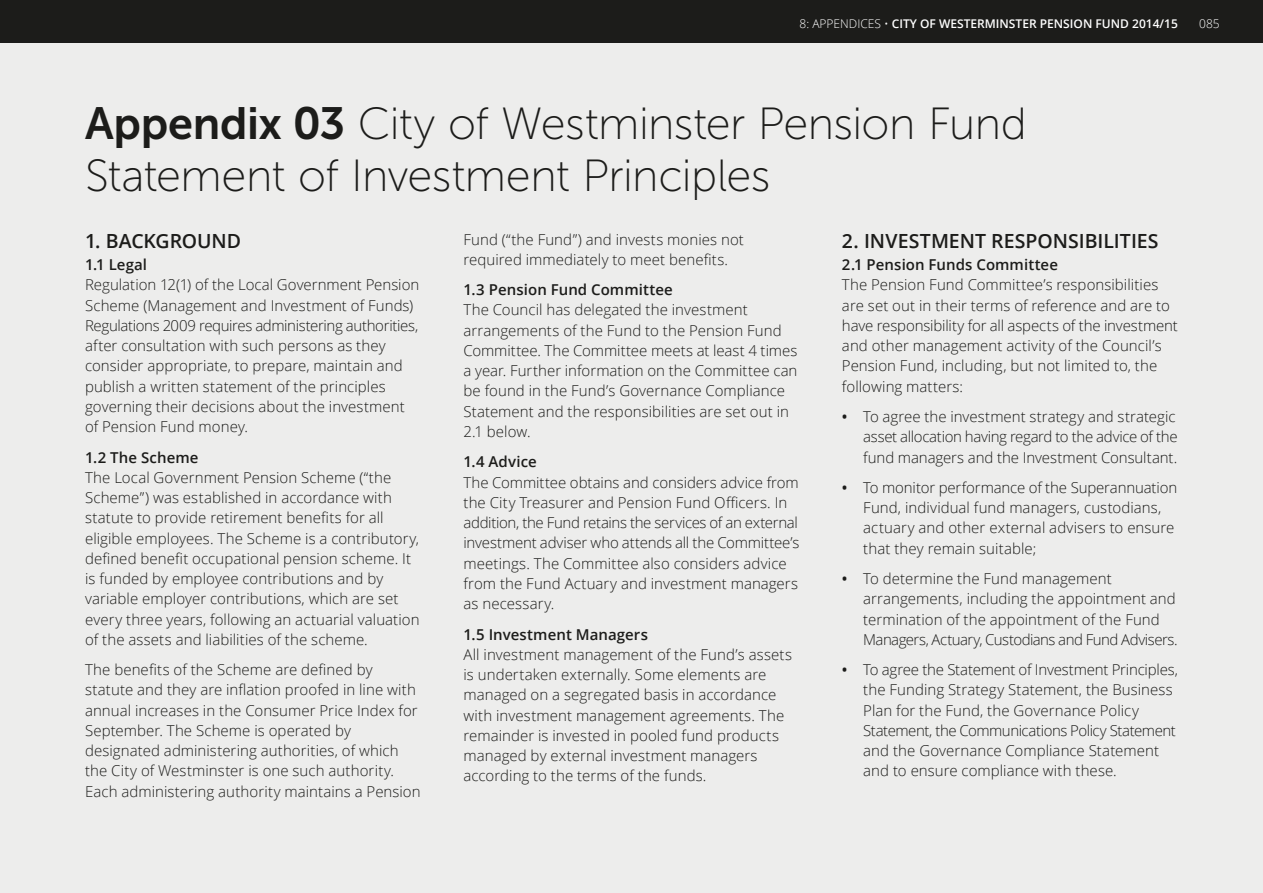
<style>
.page{position:relative;width:1263px;height:893px;background:#ededec}
.page>*{position:absolute;margin:0;border:0;box-sizing:border-box;transform-origin:0 0}
.WCC_AR2014_Header_NE{font:45px/52.5px "Museo Sans 100";letter-spacing:-.015em;color:#1c1c1a}
.WCC_AR2014_Subhead_0{font:600 19.5px "Open Sans";color:#1c1c1a}
.WCC_AR2014_General_T{font:300 15px/20.2px "Open Sans";letter-spacing:.005em;color:#1c1c1a}
.WCC_AR2014_Tabbed_Te{font:300 15px/20.2px "Open Sans";color:#1c1c1a}
.WCC_AR2014_Subhead_0-2{font:600 15px "Open Sans";letter-spacing:.005em;color:#1c1c1a}
.t1{font:600 12px "Open Sans";color:#fff}
.t2{font:300 12px "Open Sans";color:#fff}
.s1{font-weight:300}
.s2{font-family:"Museo Sans 700"}
.s3{font-weight:600}
</style>
<div class="page">
<div style="left:0;top:0;width:1263px;height:43px;background:#1c1c1a"></div>
<p class="t2" style="left:799px;top:15px;width:83px">8: APPENDICES</p>
<p class="t1" style="left:820px;top:15px;width:359px"><span class="s1">1: PREFACE •</span> CITY OF WESTERMINSTER PENSION FUND 2014/15</p>
<p class="t2" style="left:1199px;top:15px;width:22px">085</p>
<p class="WCC_AR2014_Header_NE" style="left:85px;top:98px;width:943px"><span class="s2">Appendix 03</span> City of Westminster Pension Fund<br>Statement of Investment Principles</p>
<p class="WCC_AR2014_Subhead_0" style="left:85px;top:227px;width:158px">1. BACKGROUND</p>
<p class="WCC_AR2014_Subhead_0-2" style="left:85px;top:254px;width:63px">1.1 Legal</p>
<p class="WCC_AR2014_General_T" style="left:85px;top:274px;width:336px">Regulation 12(1) of the Local Government Pension Scheme (Management and Investment of Funds)<br>Regulations 2009 requires administering authorities, after consultation with such persons as they consider appropriate, to prepare, maintain and publish a written statement of the principles governing their decisions about the investment of Pension Fund money.</p>
<p class="WCC_AR2014_Subhead_0-2" style="left:85px;top:447px;width:115px">1.2 The Scheme</p>
<p class="WCC_AR2014_General_T" style="left:85px;top:467px;width:336px">The Local Government Pension Scheme (“the Scheme”) was established in accordance with statute to provide retirement benefits for all eligible employees. The Scheme is a contributory, defined benefit occupational pension scheme. It is funded by employee contributions and by variable employer contributions, which are set every three years, following an actuarial valuation of the assets and liabilities of the scheme.</p>
<p class="WCC_AR2014_General_T" style="left:85px;top:659px;width:337px">The benefits of the Scheme are defined by statute and they are inflation proofed in line with annual increases in the Consumer Price Index for September. The Scheme is operated by designated administering authorities, of which the City of Westminster is one such authority.<br>Each administering authority maintains a Pension</p>
<p class="WCC_AR2014_General_T" style="left:463px;top:229px;width:282px">Fund (“the Fund”) and invests monies not required immediately to meet benefits.</p>
<p class="WCC_AR2014_Subhead_0-2" style="left:463px;top:279px;width:211px">1.3 Pension Fund Committee</p>
<p class="WCC_AR2014_General_T" style="left:463px;top:299px;width:335px">The Council has delegated the investment arrangements of the Fund to the Pension Fund Committee. The Committee meets at least 4 times a year. Further information on the Committee can be found in the Fund’s Governance Compliance Statement and the responsibilities are set out in 2.1 below.</p>
<p class="WCC_AR2014_Subhead_0-2" style="left:463px;top:452px;width:75px">1.4 Advice</p>
<p class="WCC_AR2014_General_T" style="left:463px;top:472px;width:337px">The Committee obtains and considers advice from the City Treasurer and Pension Fund Officers. In addition, the Fund retains the services of an external investment adviser who attends all the Committee’s meetings. The Committee also considers advice from the Fund Actuary and investment managers as necessary.</p>
<p class="WCC_AR2014_Subhead_0-2" style="left:463px;top:624px;width:186px">1.5 Investment Managers</p>
<p class="WCC_AR2014_General_T" style="left:463px;top:644px;width:330px">All investment management of the Fund’s assets is undertaken externally. Some elements are managed on a segregated basis in accordance with investment management agreements. The remainder is invested in pooled fund products managed by external investment managers according to the terms of the funds.</p>
<p class="WCC_AR2014_Subhead_0" style="left:842px;top:227px;width:318px">2. INVESTMENT RESPONSIBILITIES</p>
<p class="WCC_AR2014_Subhead_0-2" style="left:842px;top:254px;width:218px">2.1 Pension Funds Committee</p>
<p class="WCC_AR2014_General_T" style="left:842px;top:274px;width:337px">The Pension Fund Committee’s responsibilities are set out in their terms of reference and are to have responsibility for all aspects of the investment and other management activity of the Council’s Pension Fund, including, but not limited to, the following matters:</p>
<p class="WCC_AR2014_Tabbed_Te" style="left:863px;top:406px;width:316px;text-indent:-21px"><span class="s3">•</span> To agree the investment strategy and strategic asset allocation having regard to the advice of the fund managers and the Investment Consultant.</p>
<p class="WCC_AR2014_Tabbed_Te" style="left:863px;top:477px;width:315px;text-indent:-21px"><span class="s3">•</span> To monitor performance of the Superannuation Fund, individual fund managers, custodians, actuary and other external advisers to ensure that they remain suitable;</p>
<p class="WCC_AR2014_Tabbed_Te" style="left:863px;top:568px;width:316px;text-indent:-21px"><span class="s3">•</span> To determine the Fund management arrangements, including the appointment and termination of the appointment of the Fund Managers, Actuary, Custodians and Fund Advisers.</p>
<p class="WCC_AR2014_Tabbed_Te" style="left:863px;top:659px;width:316px;text-indent:-21px"><span class="s3">•</span> To agree the Statement of Investment Principles, the Funding Strategy Statement, the Business Plan for the Fund, the Governance Policy Statement, the Communications Policy Statement and the Governance Compliance Statement and to ensure compliance with these.</p>
</div>
